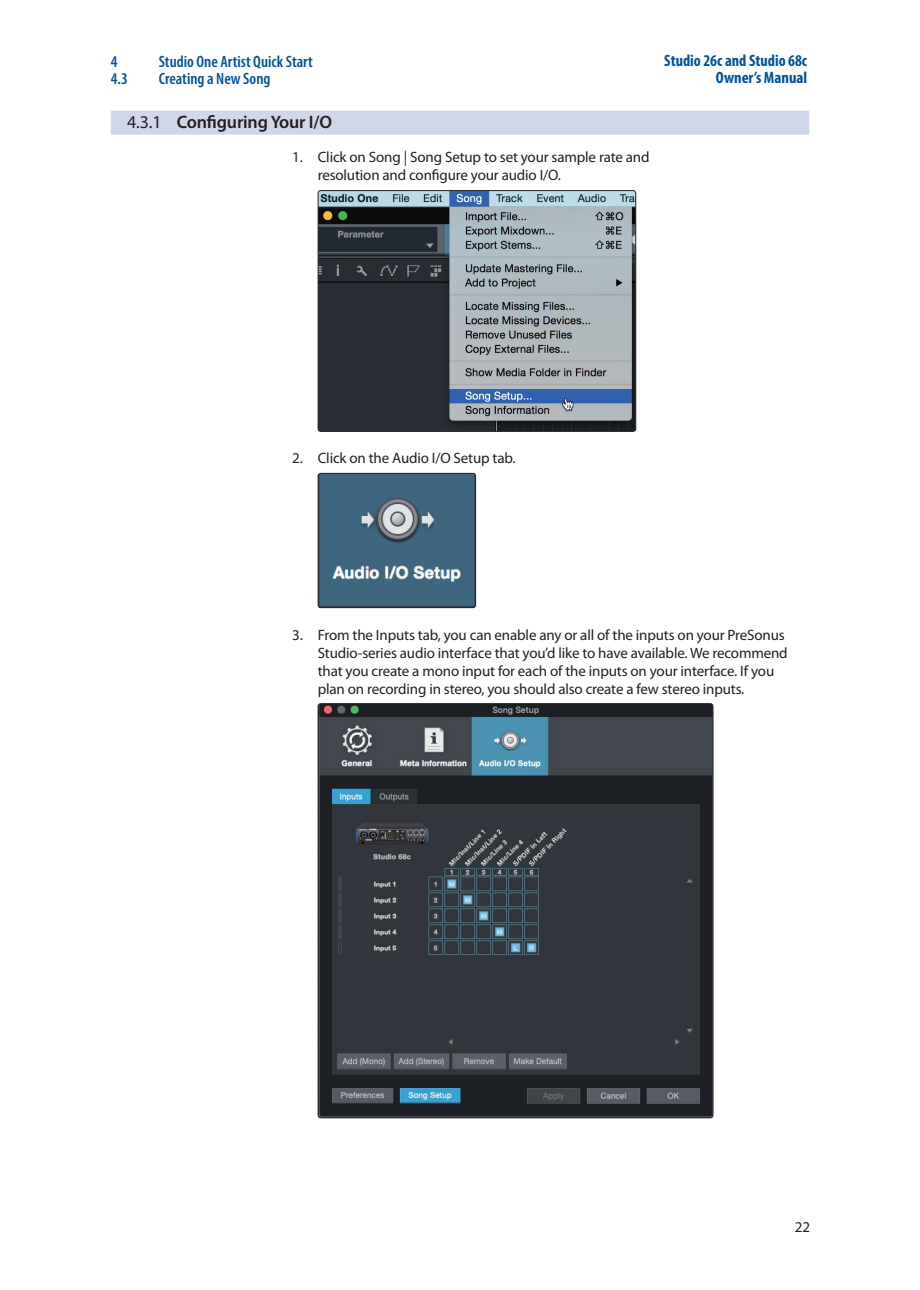
<style>
.page{position:relative;width:920px;height:1290px;background:#fff}
.page>*{position:absolute;margin:0;border:0;box-sizing:border-box;transform-origin:0 0}
.t1{font:600 18px "Myriad Pro";letter-spacing:-.01em;color:#231f20}
.t2{font:600 condensed 16.5px "Myriad Pro";color:#01529b}
.t3{font:700 condensed 16.5px/16.5px "Myriad Pro";color:#01529b;text-align:right}
.t4{font:15px/18px "Myriad Pro";letter-spacing:-.01em;color:#231f20}
.s1{font-weight:400}
</style>
<div class="page">
<div style="left:111px;top:111px;width:698px;height:24px;background:#d1d7eb"></div>
<img style="left:320px;top:192px;width:314px;height:238px">
<div style="left:318px;top:190px;width:318px;height:242px;border:1px solid #231f20;border-radius:3px"></div>
<img style="left:318px;top:473px;width:158px;height:135px">
<div style="left:318px;top:473px;width:158px;height:135px;border:1px solid #231f20;border-radius:3px"></div>
<img style="left:318px;top:705px;width:395px;height:413px">
<p class="t2" style="left:111px;top:53px;width:8px">4</p>
<p class="t2" style="left:159px;top:53px;width:156px">Studio One Artist Quick Start</p>
<p class="t2" style="left:111px;top:69px;width:19px">4.3</p>
<p class="t2" style="left:159px;top:69px;width:113px">Creating a New Song</p>
<p class="t1" style="left:127px;top:112px;width:206px"><span class="s1">4.3.1</span> Configuring Your I/O</p>
<p class="t4" style="left:318px;top:149px;width:333px;text-indent:-26px">1. Click on Song | Song Setup to set your sample rate and resolution and configure your audio I/O.</p>
<p class="t3" style="left:664px;top:53px;width:144px">Studio 26c and Studio 68c<br>Owner’s Manual</p>
<p class="t4" style="left:292px;top:449px;width:225px">2. Click on the Audio I/O Setup tab.</p>
<p class="t4" style="left:318px;top:626px;width:471px;text-indent:-26px">3. From the Inputs tab, you can enable any or all of the inputs on your PreSonus Studio-series audio interface that you’d like to have available. We recommend that you create a mono input for each of the inputs on your interface. If you plan on recording in stereo, you should also create a few stereo inputs.</p>
<p class="t4" style="left:795px;top:1219px;width:17px">22</p>
</div>
